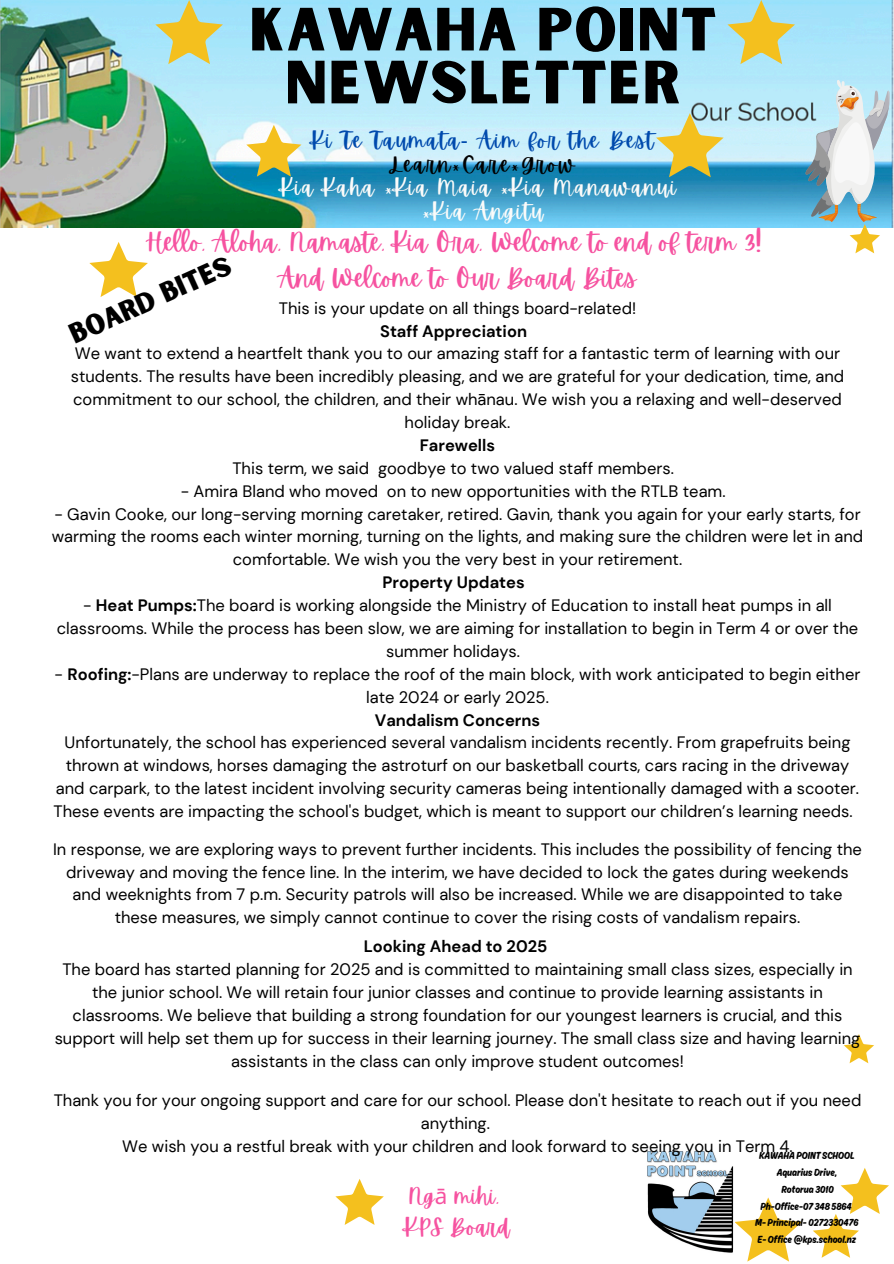
<style>
.page{position:relative;width:894px;height:1264px;background:#fff}
.page>*{position:absolute;margin:0;border:0;box-sizing:border-box;transform-origin:0 0}
.t1{font:58.2px/52.8px "Sunborn Sans One";letter-spacing:.02em;color:#000;text-align:center}
.t2{font:27px "Sunborn Sans One";color:#000}
.t3{font:25.5px/35.5px "Apricots";color:#f652a0;text-align:center}
.t4{font:22.5px/31.5px "Apricots";color:#f652a0}
.t5{font:21.9px/23.7px "Apricots";letter-spacing:.07em;color:#fbfbfa;text-align:center}
.t6{font:16.5px/22.8px "DM Sans";color:#000;text-align:center}
.t7{font:10.65px "Ahkio";color:#000}
.s1{color:#004aad}
.s2{font-family:"Noto Sans";color:#004aad}
.s3{color:#010101}
.s4{font-weight:700}
.s5{font-family:"Noto Sans"}
</style>
<div class="page">
<img style="left:0;top:0;width:893px;height:228px">
<svg style="left:656px;top:113px;width:67px;height:64px"></svg>
<svg style="left:727px;top:0;width:67px;height:64px"></svg>
<svg style="left:246px;top:125px;width:55px;height:52px"></svg>
<svg style="left:89px;top:242px;width:59px;height:55px"></svg>
<svg style="left:844px;top:1034px;width:29px;height:29px"></svg>
<svg style="left:813px;top:1168px;width:75px;height:89px"></svg>
<svg style="left:735px;top:1197px;width:66px;height:64px"></svg>
<svg style="left:335px;top:1179px;width:49px;height:45px"></svg>
<svg style="left:155px;top:0;width:68px;height:64px"></svg>
<svg style="left:804px;top:80px;width:85px;height:173px"></svg>
<img style="left:647px;top:1151px;width:87px;height:102px">
<p class="t1" style="left:249px;top:7px;width:468px">KAWAHA POINT<br>NEWSLETTER</p>
<h4 class="t5" style="left:281px;top:129px;width:397px"><span class="s1">Ki Te Taumata</span><span class="s2">-</span> <span class="s1">Aim for the Best<br></span><span class="s3">Learn*Care*Grow<br></span>Kia Kaha *Kia Maia *Kia Manawanui *Kia Angitu</h4>
<h4 class="t3" style="left:145px;top:225px;width:617px">Hello, Aloha, Namaste, Kia Ora, Welcome to end of term 3!<br>And Welcome to Our Board Bites</h4>
<h4 class="t6" style="left:71px;top:296px;width:774px">This is your update on all things board-related!<br><span class="s4">Staff Appreciation<br></span>We want to extend a heartfelt thank you to our amazing staff for a fantastic term of learning with our students. The results have been incredibly pleasing, and we are grateful for your dedication, time, and commitment to our school, the children, and their whānau. We wish you a relaxing and well-deserved holiday break.<br><span class="s4">Farewells<br></span>This term, we said goodbye to two valued staff members.</h4>
<h4 class="t6" style="left:181px;top:479px;width:546px">- Amira Bland who moved on to new opportunities with the RTLB team.</h4>
<h4 class="t6" style="left:52px;top:502px;width:812px">- Gavin Cooke, our long-serving morning caretaker, retired. Gavin, thank you again for your early starts, for warming the rooms each winter morning, turning on the lights, and making sure the children were let in and comfortable. We wish you the very best in your retirement.<br><span class="s4">Property Updates</span></h4>
<h4 class="t6" style="left:57px;top:594px;width:802px">- <span class="s4">Heat Pumps:</span>The board is working alongside the Ministry of Education to install heat pumps in all classrooms. While the process has been slow, we are aiming for installation to begin in Term 4 or over the summer holidays.</h4>
<h4 class="t6" style="left:53px;top:662px;width:808px">- <span class="s4">Roofing:</span>-Plans are underway to replace the roof of the main block, with work anticipated to begin either late 2024 or early 2025.<br><span class="s4">Vandalism Concerns<br></span>Unfortunately, the school has experienced several vandalism incidents recently. From grapefruits being thrown at windows, horses damaging the astroturf on our basketball courts, cars racing in the driveway and carpark, to the latest incident involving security cameras being intentionally damaged with a scooter.<br>These events are impacting the school's budget, which is meant to support our children’s learning needs.</h4>
<h4 class="t6" style="left:53px;top:837px;width:810px">In response, we are exploring ways to prevent further incidents. This includes the possibility of fencing the driveway and moving the fence line. In the interim, we have decided to lock the gates during weekends and weeknights from 7 p.m. Security patrols will also be increased. While we are disappointed to take these measures, we simply cannot continue to cover the rising costs of vandalism repairs.</h4>
<h3 class="t6" style="left:55px;top:935px;width:807px"><span class="s4">Looking Ahead to 2025<br></span>The board has started planning for 2025 and is committed to maintaining small class sizes, especially in the junior school. We will retain four junior classes and continue to provide learning assistants in classrooms. We believe that building a strong foundation for our youngest learners is crucial, and this support will help set them up for success in their learning journey. The small class size and having learning assistants in the class can only improve student outcomes!</h3>
<p class="t6" style="left:54px;top:1088px;width:809px">Thank you for your ongoing support and care for our school. Please don't hesitate to reach out if you need anything.<br>We wish you a restful break with your children and look forward to seeing you in Term 4.</p>
<p class="t4" style="left:405px;top:1180px;width:107px">Ng<span class="s5">ā</span> mihi,<br>KPS Board</p>
<h4 class="t2" style="left:64px;top:319px;width:176px;rotate:-24deg">BOARD BITES</h4>
<p class="t7" style="left:758px;top:1148px;width:97px">KAWAHA POINT SCHOOL</p>
<h1 class="t7" style="left:776px;top:1165px;width:62px">Aquarius Drive,</h1>
<h3 class="t7" style="left:781px;top:1182px;width:54px">Rotorua 3010</h3>
<p class="t7" style="left:760px;top:1199px;width:93px">Ph-Office-07 348 5864</p>
<p class="t7" style="left:755px;top:1216px;width:105px">M- Principal- 0272330476</p>
<p class="t7" style="left:757px;top:1233px;width:100px">E- Office @kps.school.nz</p>
</div>
